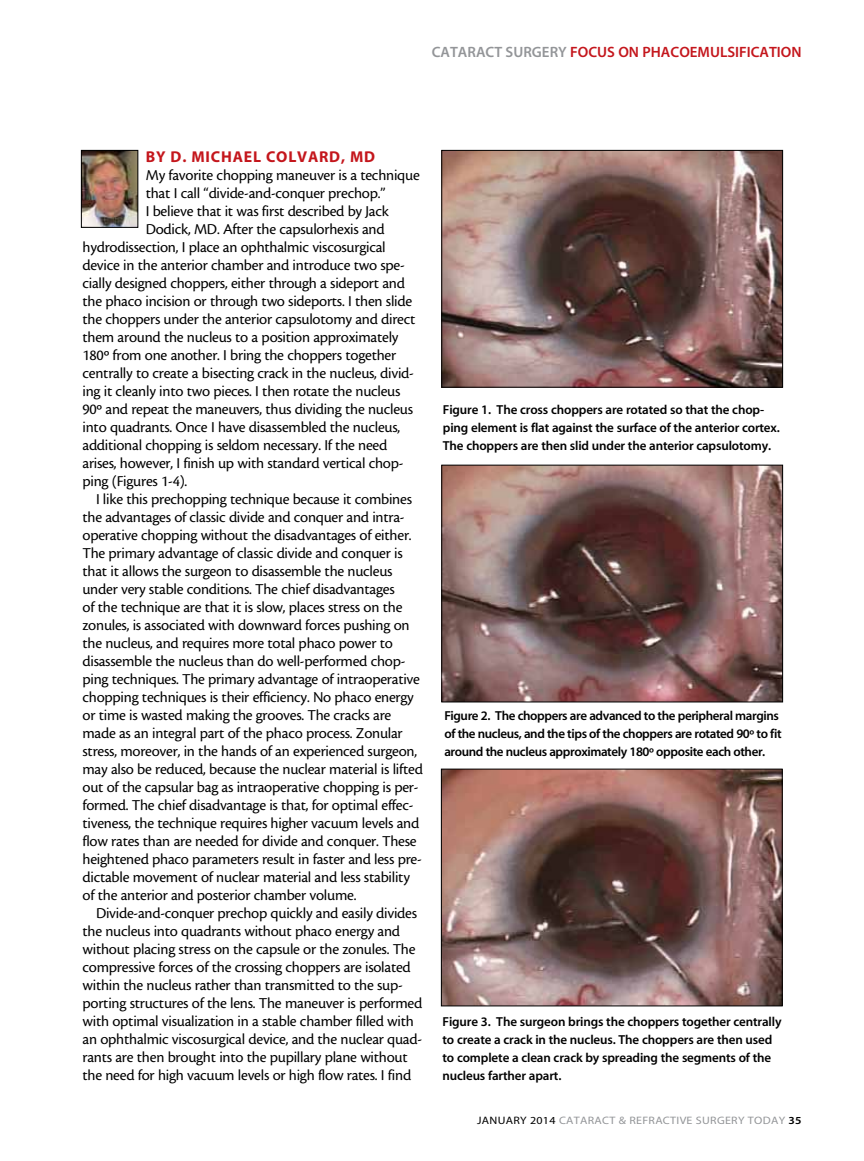
<style>
.page{position:relative;width:864px;height:1161px;background:#fff}
.page>*{position:absolute;margin:0;border:0;box-sizing:border-box;transform-origin:0 0}
.t1{font:15.75px "Cronos MM 408 10";letter-spacing:-.015em;color:#000}
.t2{font:15.75px "Myriad MM 700 600";letter-spacing:.05em;color:#c4161c}
.t3{font:15px "Myriad MM 565 600";color:#c4161c}
.t4{font:13.05px/18px "Myriad MM 565 600";letter-spacing:-.01em;color:#000}
.t5{font:13.05px/18px "Myriad MM 565 600";letter-spacing:-.03em;color:#000}
.t6{font:10.8px "Myriad MM 400 600";letter-spacing:.025em;color:#939598;scale:1.11 1}
.s1{color:#939598}
.s2{color:#000}
.s3{font-family:"Myriad MM 565 600";color:#000}
</style>
<div class="page">
<img style="left:83px;top:152px;width:53px;height:74px">
<div style="left:81px;top:150px;width:57px;height:78px;border:1px solid #000"></div>
<img style="left:443px;top:152px;width:338px;height:234px">
<div style="left:441px;top:150px;width:342px;height:238px;border:1px solid #000"></div>
<img style="left:443px;top:467px;width:338px;height:233px">
<div style="left:441px;top:465px;width:342px;height:237px;border:1px solid #000"></div>
<img style="left:443px;top:771px;width:338px;height:233px">
<div style="left:441px;top:769px;width:342px;height:237px;border:1px solid #000"></div>
<p class="t3" style="left:432px;top:45px;width:371px"><span class="s1">CATARACT SURGERY</span> FOCUS ON PHACOEMULSIFICATION</p>
<p class="t2" style="left:146px;top:149px;width:98px">BY D. MICHAEL</p>
<p class="t2" style="left:266px;top:149px;width:111px">COLVARD, MD</p>
<p class="t1" style="left:146px;top:167px;width:276px">My favorite chopping maneuver is a technique</p>
<p class="t1" style="left:146px;top:185px;width:241px">that I call “divide-and-conquer prechop.”</p>
<p class="t1" style="left:146px;top:203px;width:245px">I believe that it was first described by Jack</p>
<p class="t1" style="left:146px;top:221px;width:240px">Dodick, MD. After the capsulorhexis and</p>
<p class="t1" style="left:83px;top:239px;width:305px">hydrodissection, I place an ophthalmic viscosurgical</p>
<p class="t1" style="left:83px;top:257px;width:324px">device in the anterior chamber and introduce two spe-</p>
<p class="t1" style="left:83px;top:275px;width:324px">cially designed choppers, either through a sideport and</p>
<p class="t1" style="left:83px;top:293px;width:331px">the phaco incision or through two sideports. I then slide</p>
<p class="t1" style="left:83px;top:311px;width:334px">the choppers under the anterior capsulotomy and direct</p>
<p class="t1" style="left:83px;top:329px;width:318px">them around the nucleus to a position approximately</p>
<p class="t1" style="left:83px;top:347px;width:315px">180º from one another. I bring the choppers together</p>
<p class="t1" style="left:83px;top:365px;width:333px">centrally to create a bisecting crack in the nucleus, divid-</p>
<p class="t1" style="left:83px;top:383px;width:319px">ing it cleanly into two pieces. I then rotate the nucleus</p>
<p class="t1" style="left:83px;top:401px;width:332px">90º and repeat the maneuvers, thus dividing the nucleus</p>
<p class="t1" style="left:83px;top:419px;width:319px">into quadrants. Once I have disassembled the nucleus,</p>
<p class="t1" style="left:83px;top:437px;width:306px">additional chopping is seldom necessary. If the need</p>
<p class="t1" style="left:83px;top:455px;width:323px">arises, however, I finish up with standard vertical chop-</p>
<p class="t1" style="left:83px;top:473px;width:106px">ping (Figures 1-4).</p>
<p class="t1" style="left:96px;top:491px;width:318px">I like this prechopping technique because it combines</p>
<p class="t1" style="left:83px;top:509px;width:324px">the advantages of classic divide and conquer and intra-</p>
<p class="t1" style="left:83px;top:527px;width:331px">operative chopping without the disadvantages of either.</p>
<p class="t1" style="left:83px;top:545px;width:322px">The primary advantage of classic divide and conquer is</p>
<p class="t1" style="left:83px;top:563px;width:312px">that it allows the surgeon to disassemble the nucleus</p>
<p class="t1" style="left:83px;top:581px;width:314px">under very stable conditions. The chief disadvantages</p>
<p class="t1" style="left:83px;top:599px;width:321px">of the technique are that it is slow, places stress on the</p>
<p class="t1" style="left:83px;top:617px;width:329px">zonules, is associated with downward forces pushing on</p>
<p class="t1" style="left:83px;top:635px;width:312px">the nucleus, and requires more total phaco power to</p>
<p class="t1" style="left:83px;top:653px;width:325px">disassemble the nucleus than do well-performed chop-</p>
<p class="t1" style="left:83px;top:671px;width:339px">ping techniques. The primary advantage of intraoperative</p>
<p class="t1" style="left:83px;top:689px;width:333px">chopping techniques is their efficiency. No phaco energy</p>
<p class="t1" style="left:83px;top:707px;width:310px">or time is wasted making the grooves. The cracks are</p>
<p class="t1" style="left:83px;top:725px;width:322px">made as an integral part of the phaco process. Zonular</p>
<p class="t1" style="left:83px;top:743px;width:336px">stress, moreover, in the hands of an experienced surgeon,</p>
<p class="t1" style="left:83px;top:761px;width:342px">may also be reduced, because the nuclear material is lifted</p>
<p class="t1" style="left:83px;top:779px;width:338px">out of the capsular bag as intraoperative chopping is per-</p>
<p class="t1" style="left:83px;top:797px;width:332px">formed. The chief disadvantage is that, for optimal effec-</p>
<p class="t1" style="left:83px;top:815px;width:338px">tiveness, the technique requires higher vacuum levels and</p>
<p class="t1" style="left:83px;top:833px;width:336px">flow rates than are needed for divide and conquer. These</p>
<p class="t1" style="left:83px;top:851px;width:341px">heightened phaco parameters result in faster and less pre-</p>
<p class="t1" style="left:83px;top:869px;width:329px">dictable movement of nuclear material and less stability</p>
<p class="t1" style="left:83px;top:887px;width:275px">of the anterior and posterior chamber volume.</p>
<p class="t1" style="left:96px;top:905px;width:323px">Divide-and-conquer prechop quickly and easily divides</p>
<p class="t1" style="left:83px;top:923px;width:319px">the nucleus into quadrants without phaco energy and</p>
<p class="t1" style="left:83px;top:941px;width:335px">without placing stress on the capsule or the zonules. The</p>
<p class="t1" style="left:83px;top:959px;width:330px">compressive forces of the crossing choppers are isolated</p>
<p class="t1" style="left:83px;top:977px;width:322px">within the nucleus rather than transmitted to the sup-</p>
<p class="t1" style="left:83px;top:995px;width:341px">porting structures of the lens. The maneuver is performed</p>
<p class="t1" style="left:83px;top:1013px;width:333px">with optimal visualization in a stable chamber filled with</p>
<p class="t1" style="left:83px;top:1031px;width:341px">an ophthalmic viscosurgical device, and the nuclear quad-</p>
<p class="t1" style="left:83px;top:1049px;width:327px">rants are then brought into the pupillary plane without</p>
<p class="t1" style="left:83px;top:1067px;width:330px">the need for high vacuum levels or high flow rates. I find</p>
<p class="t4" style="left:443px;top:401px;width:339px">Figure 1. The cross choppers are rotated so that the chop&shy;ping element is flat against the surface of the anterior cortex.<br>The choppers are then slid under the anterior capsulotomy.</p>
<p class="t5" style="left:444px;top:707px;width:339px">Figure 2. The choppers are advanced to the peripheral margins of the nucleus, and the tips of the choppers are rotated 90º to fit around the nucleus approximately 180º opposite each other.</p>
<p class="t4" style="left:442px;top:1013px;width:341px">Figure 3. The surgeon brings the choppers together centrally to create a crack in the nucleus. The choppers are then used to complete a clean crack by spreading the segments of the nucleus farther apart.</p>
<p class="t6" style="left:477px;top:1115px;width:294px"><span class="s2">JANUARY 2014</span> CATARACT &amp; REFRACTIVE SURGERY TODAY <span class="s3">35</span></p>
</div>
